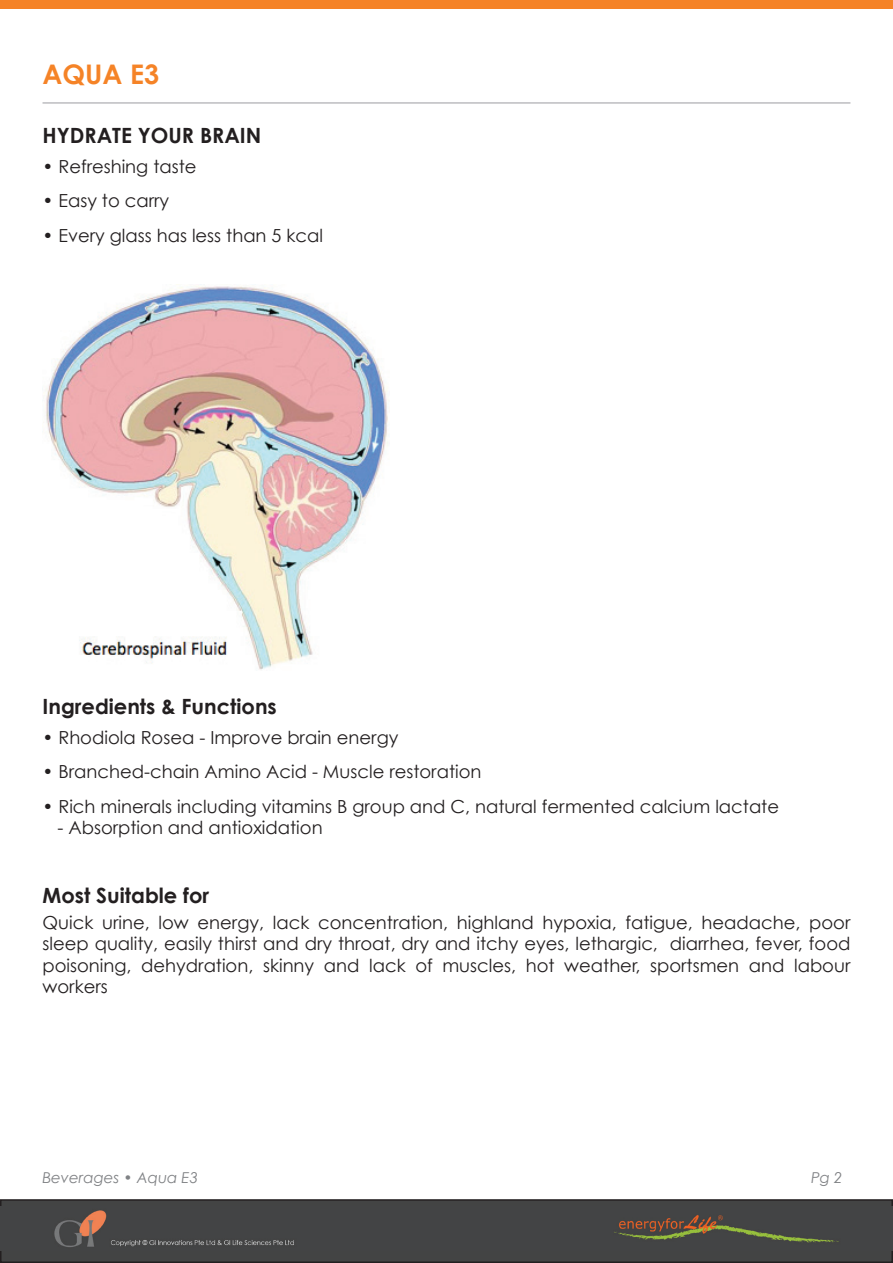
<style>
.page{position:relative;width:893px;height:1263px;background:#fff}
.page>*{position:absolute;margin:0;border:0;box-sizing:border-box;transform-origin:0 0}
.t1{font:700 27px "Century Gothic";color:#f58327}
.t2{font:700 21px "Century Gothic";color:#231f20}
.t3{font:18px/21.6px "Century Gothic";color:#231f20;text-align:justify}
.t4{font:italic 15px "Century Gothic";color:#808285}
</style>
<div class="page">
<div style="left:1px;top:1200px;width:891px;height:62px;background:#434444"></div>
<div style="left:0;top:1199px;width:893px;height:64px;border:2px solid #231f20"></div>
<img style="left:0;top:1206px;width:893px;height:44px">
<div style="left:0;top:0;width:893px;height:9px;background:#f58327"></div>
<hr style="left:43px;top:102px;width:807px;height:2px;background:#bcbdc0">
<img style="left:43px;top:286px;width:347px;height:384px">
<h1 class="t1" style="left:43px;top:57px;width:118px">AQUA E3</h1>
<p class="t2" style="left:43px;top:122px;width:220px">HYDRATE YOUR BRAIN</p>
<p class="t3" style="left:43px;top:155px;width:156px">• Refreshing taste</p>
<p class="t3" style="left:43px;top:190px;width:128px">• Easy to carry</p>
<p class="t3" style="left:43px;top:224px;width:282px">• Every glass has less than 5 kcal</p>
<p class="t2" style="left:43px;top:693px;width:236px">Ingredients &amp; Functions</p>
<p class="t3" style="left:43px;top:726px;width:357px">• Rhodiola Rosea - Improve brain energy</p>
<p class="t3" style="left:43px;top:761px;width:440px">• Branched-chain Amino Acid - Muscle restoration</p>
<p class="t3" style="left:43px;top:795px;width:738px">• Rich minerals including vitamins B group and C, natural fermented calcium lactate</p>
<p class="t3" style="left:57px;top:817px;width:267px">- Absorption and antioxidation</p>
<p class="t2" style="left:43px;top:882px;width:168px">Most Suitable for</p>
<p class="t3" style="left:43px;top:911px;width:809px">Quick urine, low energy, lack concentration, highland hypoxia, fatigue, headache, poor sleep quality, easily thirst and dry throat, dry and itchy eyes, lethargic, diarrhea, fever, food poisoning, dehydration, skinny and lack of muscles, hot weather, sportsmen and labour workers</p>
<p class="t4" style="left:43px;top:1169px;width:157px">Beverages • Aqua E3</p>
<p class="t4" style="left:811px;top:1169px;width:33px">Pg 2</p>
</div>
